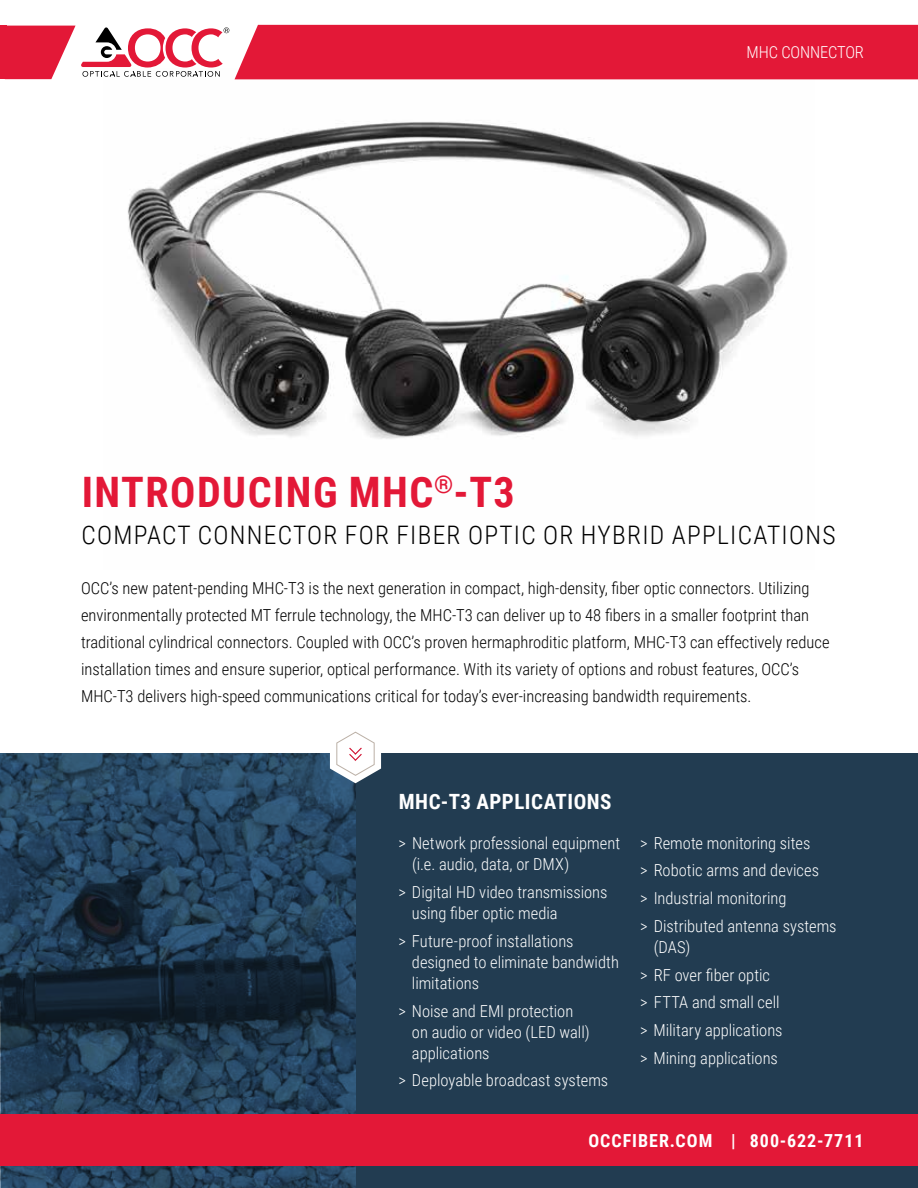
<style>
.page{position:relative;width:918px;height:1188px;background:#fff}
.page>*{position:absolute;margin:0;border:0;box-sizing:border-box;transform-origin:0 0}
.t1{font:700 42px "Roboto Condensed";letter-spacing:.035em;color:#e31837}
.t2{font:300 25.5px "Roboto Condensed";letter-spacing:.05em;color:#000}
.t3{font:700 21px "Roboto Condensed";letter-spacing:.025em;color:#fff}
.t4{font:700 18px "Roboto Condensed";letter-spacing:.055em;color:#fff}
.t5{font:300 16.5px/27px "Roboto Condensed";color:#000}
.t6{font:300 16.5px/27.8px "Roboto Condensed";color:#fff}
</style>
<div class="page">
<img style="left:128px;top:78px;width:686px;height:361px">
<div style="left:235px;top:25px;width:683px;height:54px;background:#e31837"></div>
<div style="left:0;top:26px;width:6px;height:53px;background:#e31837"></div>
<div style="left:356px;top:754px;width:562px;height:434px;background:#223c51"></div>
<img style="left:0;top:754px;width:356px;height:434px">
<div style="left:1px;top:1114px;width:917px;height:52px;background:#e31837"></div>
<svg style="left:330px;top:731px;width:51px;height:52px"></svg>
<svg style="left:6px;top:26px;width:223px;height:53px"></svg>
<p class="t6" style="left:747px;top:37px;width:119px">MHC CONNECTOR</p>
<h1 class="t1" style="left:82px;top:463px;width:435px">INTRODUCING MHC<sup>®</sup>-T3</h1>
<h2 class="t2" style="left:81px;top:518px;width:756px">COMPACT CONNECTOR FOR FIBER OPTIC OR HYBRID APPLICATIONS</h2>
<p class="t5" style="left:81px;top:574px;width:750px">OCC’s new patent-pending MHC-T3 is the next generation in compact, high-density, fiber optic connectors. Utilizing environmentally protected MT ferrule technology, the MHC-T3 can deliver up to 48 fibers in a smaller footprint than traditional cylindrical connectors. Coupled with OCC’s proven hermaphroditic platform, MHC-T3 can effectively reduce installation times and ensure superior, optical performance. With its variety of options and robust features, OCC’s MHC-T3 delivers high-speed communications critical for today’s ever-increasing bandwidth requirements.</p>
<p class="t3" style="left:399px;top:787px;width:214px">MHC-T3 APPLICATIONS</p>
<p class="t6" style="left:412px;top:832px;width:210px;line-height:21px;text-indent:-13px">&gt; Network professional equipment (i.e. audio, data, or DMX)</p>
<p class="t6" style="left:412px;top:881px;width:197px;line-height:21px;text-indent:-13px">&gt; Digital HD video transmissions using fiber optic media</p>
<p class="t6" style="left:412px;top:930px;width:209px;line-height:21px;text-indent:-13px">&gt; Future-proof installations designed to eliminate bandwidth limitations</p>
<p class="t6" style="left:412px;top:1000px;width:179px;line-height:21px;text-indent:-13px">&gt; Noise and EMI protection on audio or video (LED wall) applications</p>
<p class="t6" style="left:398px;top:1066px;width:211px">&gt; Deployable broadcast systems</p>
<p class="t6" style="left:640px;top:828px;width:198px">&gt; Remote monitoring sites<br>&gt; Robotic arms and devices<br>&gt; Industrial monitoring<br>&gt; Distributed antenna systems</p>
<p class="t6" style="left:640px;top:932px;width:144px;text-indent:14px">(DAS)<br>&gt; RF over fiber optic<br>&gt; FTTA and small cell &gt; Military applications &gt; Mining applications</p>
<p class="t4" style="left:588px;top:1128px;width:277px">OCCFIBER.COM | 800-622-7711</p>
</div>
